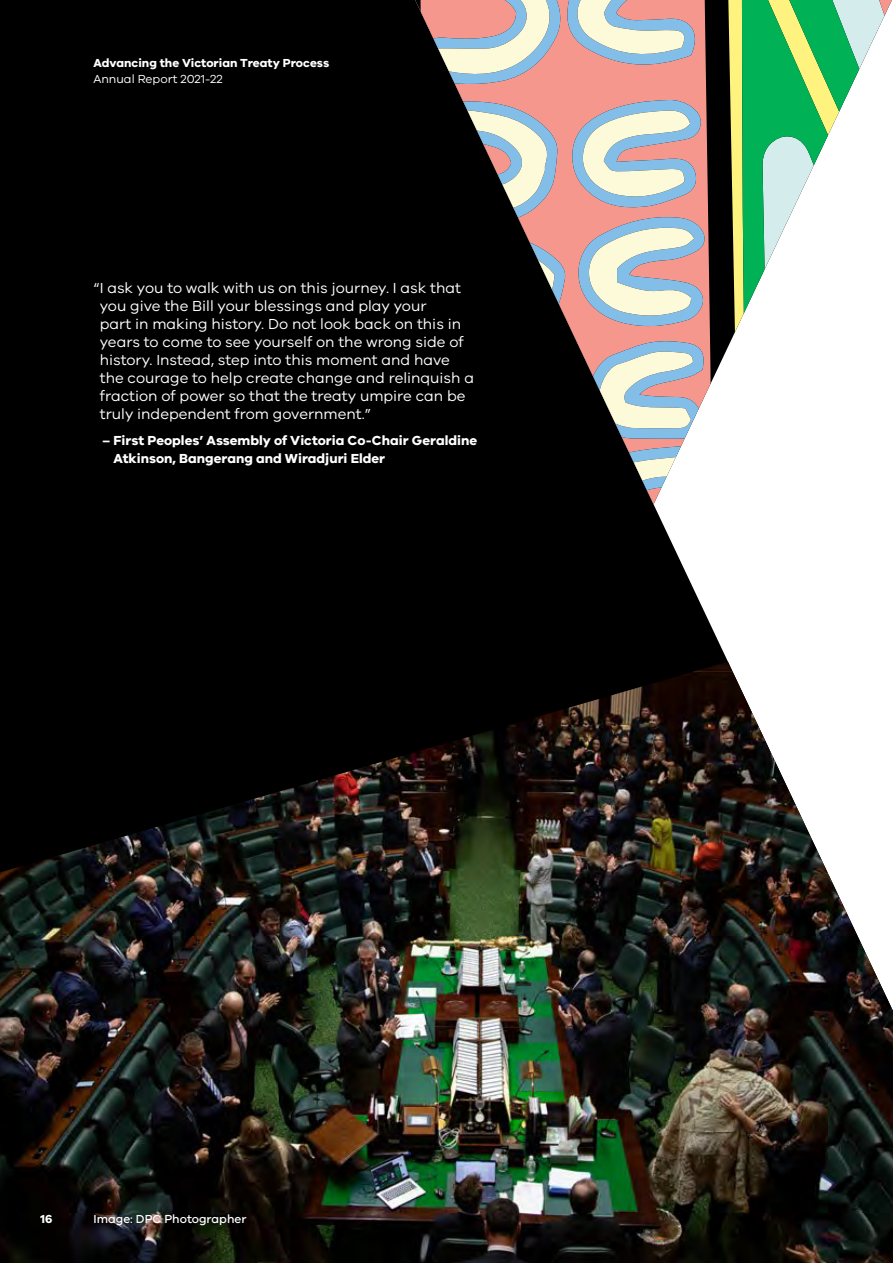
<style>
.page{position:relative;width:893px;height:1263px;background:#fff}
.page>*{position:absolute;margin:0;border:0;box-sizing:border-box;transform-origin:0 0}
.Quote_lvl_1{font:15px/18px "VIC";color:#fff}
.Quote_lvl_2{font:700 13.5px/18px "VIC";color:#fff}
.t1{font:700 12px "VIC";color:#fff}
.t2{font:500 12px "VIC";color:#fff}
.t3{font:12px "VIC";color:#fff}
</style>
<div class="page">
<div style="left:0;top:0;width:728px;height:662px;background:#000"></div>
<img style="left:0;top:662px;width:893px;height:601px">
<svg style="left:415px;top:0;width:312px;height:504px;fill:#000"></svg>
<svg style="left:418px;top:0;width:295px;height:504px;background:#7a4d49"></svg>
<svg style="left:727px;top:0;width:15px;height:504px"></svg>
<svg style="left:742px;top:0;width:47px;height:317px;fill:#00b156"></svg>
<svg style="left:789px;top:0;width:103px;height:218px"></svg>
<svg style="left:421px;top:0;width:280px;height:84px;background:#cbafac"></svg>
<svg style="left:424px;top:100px;width:287px;height:404px;background:#6f6565"></svg>
<p class="t1" style="left:94px;top:55px;width:237px">Advancing the Victorian Treaty Process</p>
<p class="t3" style="left:94px;top:72px;width:130px">Annual Report 2021-22</p>
<p class="Quote_lvl_1" style="left:100px;top:278px;width:376px;text-indent:-6px">“I ask you to walk with us on this journey. I ask that you give the Bill your blessings and play your<br>part in making history. Do not look back on this in years to come to see yourself on the wrong side of history. Instead, step into this moment and have the courage to help create change and relinquish a fraction of power so that the treaty umpire can be truly independent from government.”</p>
<p class="Quote_lvl_2" style="left:114px;top:431px;width:365px;text-indent:-12px">– First Peoples’ Assembly of Victoria Co-Chair Geraldine<br>Atkinson, Bangerang and Wiradjuri Elder</p>
<p class="t1" style="left:40px;top:1211px;width:13px">16</p>
<p class="t2" style="left:94px;top:1211px;width:154px">Image: DPC Photographer</p>
</div>
